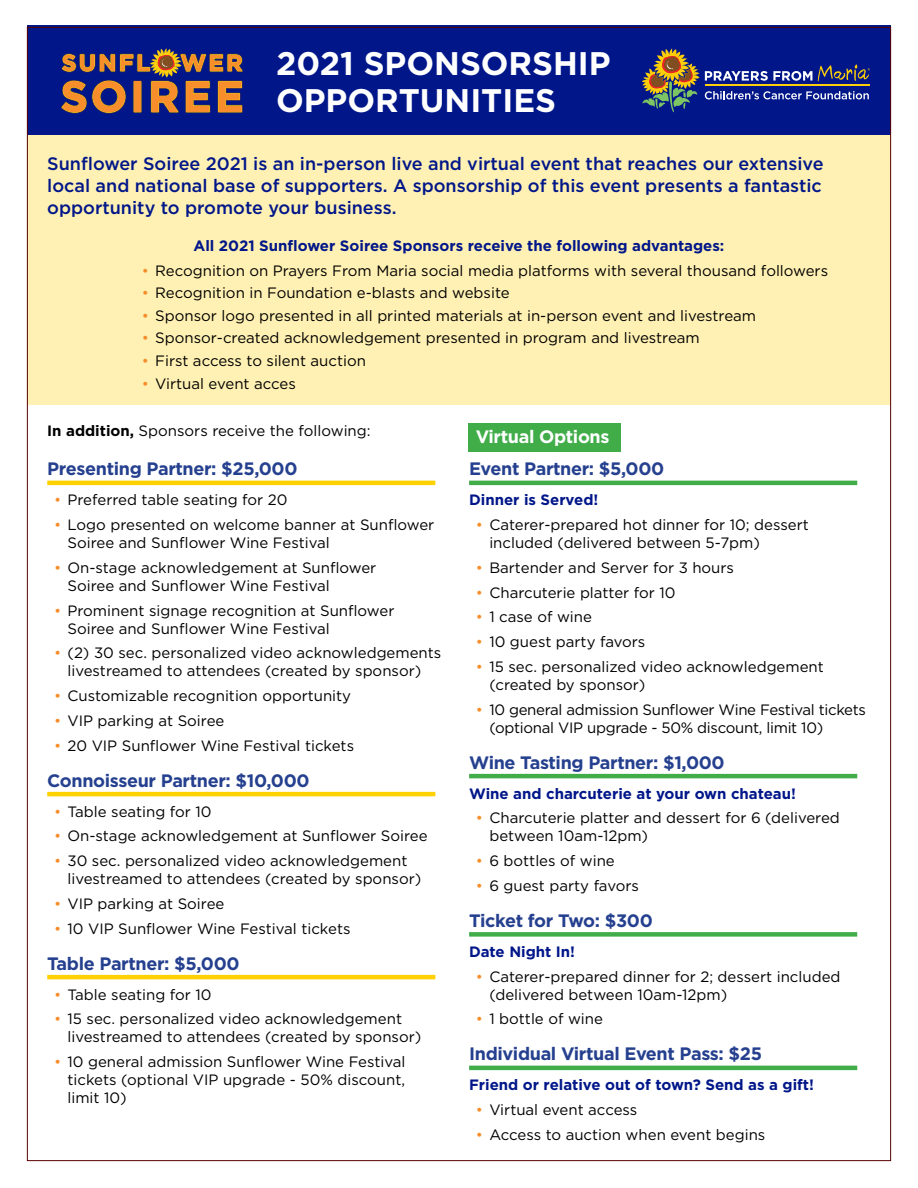
<style>
.page{position:relative;width:918px;height:1188px;background:#fff}
.page>*{position:absolute;margin:0;border:0;box-sizing:border-box;transform-origin:0 0}
.t1{font:700 32.7px/36.8px "Gotham HTF";color:#fff}
.t2{font:500 18px/21.6px "Gotham HTF";color:#001689;text-align:justify}
.t3{font:700 18px "Gotham HTF";letter-spacing:-.02em;color:#25408f}
.t4{font:700 18px "Gotham HTF";letter-spacing:-.02em;color:#fff}
.t5{font:15px/18px "Gotham HTF";color:#000}
.t6{font:700 15px "Gotham HTF";color:#001689}
.t7{font:15px/18px "Gotham HTF";letter-spacing:-.02em;color:#000}
.s1{color:#f78d2a}
.s2{font-weight:700}
</style>
<div class="page">
<div style="left:27px;top:26px;width:864px;height:109px;background:#001689"></div>
<svg style="left:61px;top:48px;width:182px;height:66px"></svg>
<svg style="left:642px;top:49px;width:228px;height:63px"></svg>
<div style="left:27px;top:135px;width:864px;height:270px;background:#fff1b3"></div>
<hr style="left:47px;top:481px;width:388px;height:4px;background:#ffd100">
<hr style="left:47px;top:792px;width:388px;height:4px;background:#ffd100">
<hr style="left:47px;top:975px;width:388px;height:4px;background:#ffd100">
<hr style="left:469px;top:481px;width:388px;height:4px;background:#41ad49">
<hr style="left:469px;top:774px;width:388px;height:4px;background:#41ad49">
<div style="left:469px;top:932px;width:388px;height:5px;background:#41ad49"></div>
<hr style="left:469px;top:1066px;width:388px;height:4px;background:#41ad49">
<div style="left:469px;top:423px;width:152px;height:28px;background:#41ad49"></div>
<h1 class="t1" style="left:276px;top:44px;width:336px">2021 SPONSORSHIP<br>OPPORTUNITIES</h1>
<p class="t2" style="left:47px;top:153px;width:778px">Sunflower Soiree 2021 is an in-person live and virtual event that reaches our extensive local and national base of supporters. A sponsorship of this event presents a fantastic opportunity to promote your business.</p>
<p class="t6" style="left:194px;top:237px;width:532px">All 2021 Sunflower Soiree Sponsors receive the following advantages:</p>
<p class="t5" style="left:142px;top:261px;width:688px"><span class="s1">•</span> Recognition on Prayers From Maria social media platforms with several thousand followers</p>
<p class="t5" style="left:142px;top:284px;width:369px"><span class="s1">•</span> Recognition in Foundation e-blasts and website</p>
<p class="t5" style="left:142px;top:306px;width:616px"><span class="s1">•</span> Sponsor logo presented in all printed materials at in-person event and livestream</p>
<p class="t5" style="left:142px;top:329px;width:560px"><span class="s1">•</span> Sponsor-created acknowledgement presented in program and livestream</p>
<p class="t5" style="left:142px;top:351px;width:226px"><span class="s1">•</span> First access to silent auction</p>
<p class="t5" style="left:142px;top:374px;width:156px"><span class="s1">•</span> Virtual event acces</p>
<p class="t5" style="left:47px;top:421px;width:325px"><span class="s2">In addition,</span> Sponsors receive the following:</p>
<p class="t4" style="left:476px;top:426px;width:135px">Virtual Options</p>
<p class="t3" style="left:47px;top:459px;width:252px">Presenting Partner: $25,000</p>
<p class="t5" style="left:54px;top:491px;width:235px"><span class="s1">•</span> Preferred table seating for 20</p>
<p class="t5" style="left:68px;top:516px;width:368px;text-indent:-14px"><span class="s1">•</span> Logo presented on welcome banner at Sunflower<br>Soiree and Sunflower Wine Festival</p>
<p class="t5" style="left:68px;top:558px;width:310px;text-indent:-14px"><span class="s1">•</span> On-stage acknowledgement at Sunflower<br>Soiree and Sunflower Wine Festival</p>
<p class="t5" style="left:68px;top:601px;width:328px;text-indent:-14px"><span class="s1">•</span> Prominent signage recognition at Sunflower<br>Soiree and Sunflower Wine Festival</p>
<p class="t5" style="left:54px;top:644px;width:389px;text-align:center"><span class="s1">•</span> (2) 30 sec. personalized video acknowledgements livestreamed to attendees (created by sponsor)</p>
<p class="t5" style="left:54px;top:687px;width:299px"><span class="s1">•</span> Customizable recognition opportunity</p>
<p class="t5" style="left:54px;top:711px;width:172px"><span class="s1">•</span> VIP parking at Soiree</p>
<p class="t5" style="left:54px;top:736px;width:302px"><span class="s1">•</span> 20 VIP Sunflower Wine Festival tickets</p>
<p class="t3" style="left:47px;top:770px;width:264px">Connoisseur Partner: $10,000</p>
<p class="t5" style="left:54px;top:802px;width:159px"><span class="s1">•</span> Table seating for 10</p>
<p class="t5" style="left:54px;top:827px;width:375px"><span class="s1">•</span> On-stage acknowledgement at Sunflower Soiree</p>
<p class="t5" style="left:68px;top:852px;width:355px;text-indent:-14px"><span class="s1">•</span> 30 sec. personalized video acknowledgement livestreamed to attendees (created by sponsor)</p>
<p class="t5" style="left:54px;top:894px;width:172px"><span class="s1">•</span> VIP parking at Soiree</p>
<p class="t5" style="left:54px;top:919px;width:298px"><span class="s1">•</span> 10 VIP Sunflower Wine Festival tickets</p>
<p class="t3" style="left:47px;top:953px;width:194px">Table Partner: $5,000</p>
<p class="t5" style="left:54px;top:985px;width:159px"><span class="s1">•</span> Table seating for 10</p>
<p class="t5" style="left:68px;top:1010px;width:355px;text-indent:-14px"><span class="s1">•</span> 15 sec. personalized video acknowledgement livestreamed to attendees (created by sponsor)</p>
<p class="t5" style="left:68px;top:1053px;width:340px;text-align:justify;text-indent:-14px"><span class="s1">•</span> 10 general admission Sunflower Wine Festival tickets (optional VIP upgrade - 50% discount, limit 10)</p>
<p class="t3" style="left:469px;top:459px;width:197px">Event Partner: $5,000</p>
<p class="t6" style="left:469px;top:491px;width:131px">Dinner is Served!</p>
<p class="t5" style="left:489px;top:516px;width:321px;text-indent:-14px"><span class="s1">•</span> Caterer-prepared hot dinner for 10; dessert included (delivered between 5-7pm)</p>
<p class="t5" style="left:476px;top:558px;width:260px"><span class="s1">•</span> Bartender and Server for 3 hours</p>
<p class="t5" style="left:476px;top:583px;width:201px"><span class="s1">•</span> Charcuterie platter for 10</p>
<p class="t5" style="left:476px;top:608px;width:118px"><span class="s1">•</span> 1 case of wine</p>
<p class="t5" style="left:476px;top:633px;width:171px"><span class="s1">•</span> 10 guest party favors</p>
<p class="t5" style="left:489px;top:657px;width:336px;text-indent:-14px"><span class="s1">•</span> 15 sec. personalized video acknowledgement (created by sponsor)</p>
<p class="t7" style="left:489px;top:700px;width:378px;text-indent:-14px"><span class="s1">•</span> 10 general admission Sunflower Wine Festival tickets (optional VIP upgrade - 50% discount, limit 10)</p>
<p class="t3" style="left:469px;top:752px;width:257px">Wine Tasting Partner: $1,000</p>
<p class="t6" style="left:469px;top:785px;width:328px">Wine and charcuterie at your own chateau!</p>
<p class="t5" style="left:489px;top:809px;width:352px;text-indent:-14px"><span class="s1">•</span> Charcuterie platter and dessert for 6 (delivered between 10am-12pm)</p>
<p class="t5" style="left:476px;top:852px;width:140px"><span class="s1">•</span> 6 bottles of wine</p>
<p class="t5" style="left:476px;top:876px;width:165px"><span class="s1">•</span> 6 guest party favors</p>
<p class="t3" style="left:469px;top:910px;width:185px">Ticket for Two: $300</p>
<p class="t6" style="left:469px;top:943px;width:108px">Date Night In!</p>
<p class="t5" style="left:489px;top:967px;width:353px;text-indent:-14px"><span class="s1">•</span> Caterer-prepared dinner for 2; dessert included (delivered between 10am-12pm)</p>
<p class="t5" style="left:476px;top:1010px;width:129px"><span class="s1">•</span> 1 bottle of wine</p>
<p class="t3" style="left:469px;top:1044px;width:294px">Individual Virtual Event Pass: $25</p>
<p class="t6" style="left:469px;top:1076px;width:346px">Friend or relative out of town? Send as a gift!</p>
<p class="t5" style="left:476px;top:1101px;width:163px"><span class="s1">•</span> Virtual event access</p>
<p class="t5" style="left:476px;top:1125px;width:291px"><span class="s1">•</span> Access to auction when event begins</p>
</div>
